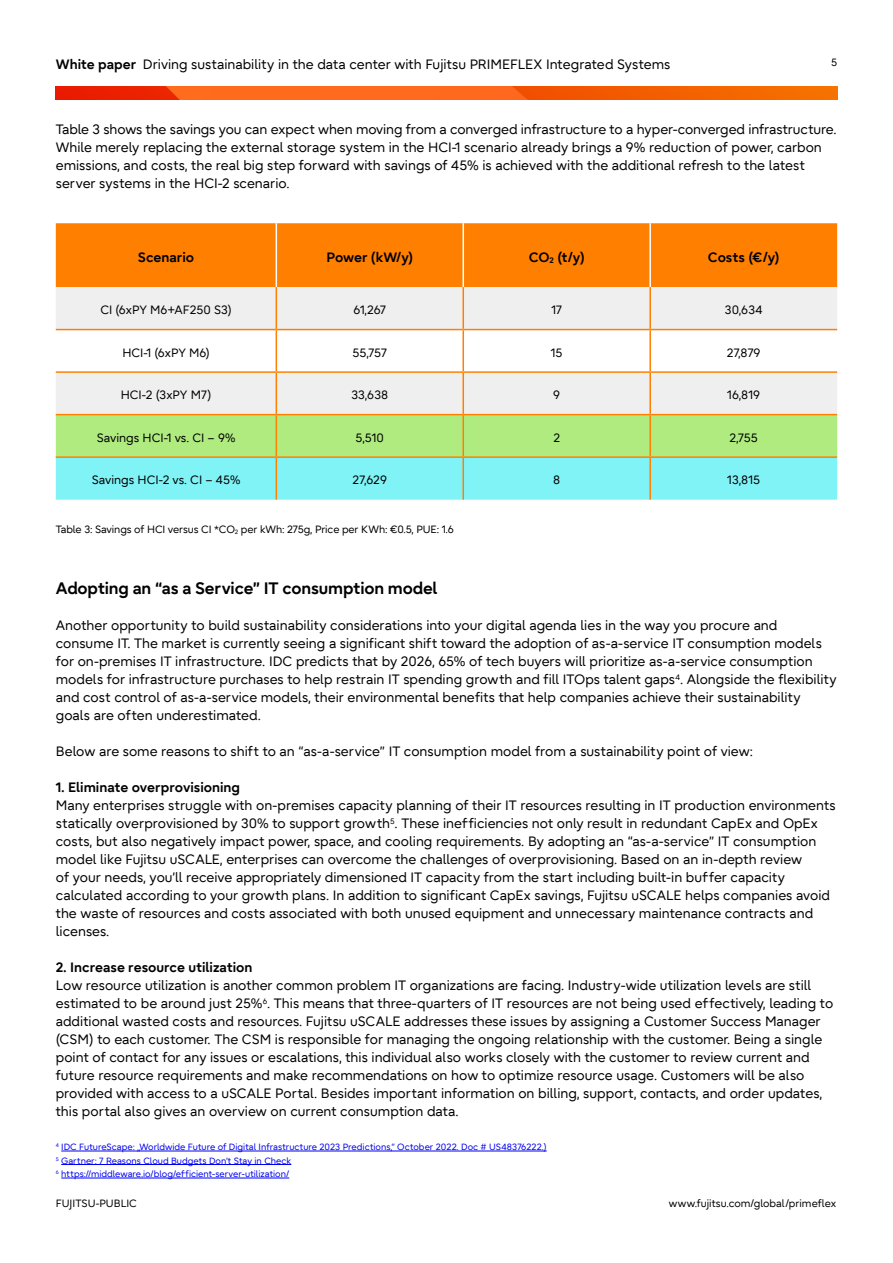
<style>
.page{position:relative;width:893px;height:1263px;background:#fff}
.page>*{position:absolute;margin:0;border:0;box-sizing:border-box;transform-origin:0 0}
.t1{font:700 16.5px "Fujitsu Infinity Pro";letter-spacing:-.01em;color:#000}
.t2{font:13.5px/18px "Fujitsu Infinity Pro";color:#000}
.t3{font:700 13.5px "Fujitsu Infinity Pro";color:#000}
.t4{font:12px "Fujitsu Infinity Pro";color:#000}
.t5{font:10.5px "Fujitsu Infinity Pro";letter-spacing:-.005em;color:#000}
.t6{font:9px/13.5px "Fujitsu Infinity Pro";color:#00e}
.s1{font-weight:700}
.s2{font-size:6.15px}
</style>
<div class="page">
<img style="left:56px;top:86px;width:781px;height:13px">
<div style="left:56px;top:223px;width:781px;height:64px;background:#ff8000"></div>
<div style="left:56px;top:287px;width:781px;height:127px;background:#efefef"></div>
<svg style="left:56px;top:330px;width:781px;height:41px"></svg>
<svg style="left:56px;top:415px;width:781px;height:85px;background:#98eebb"></svg>
<hr style="left:276px;top:223px;width:1px;height:64px;background:#fff">
<hr style="left:462px;top:223px;width:2px;height:64px;background:#fff">
<hr style="left:649px;top:223px;width:2px;height:64px;background:#fff">
<hr style="left:276px;top:287px;width:1px;height:42px;background:#ff8000">
<hr style="left:462px;top:287px;width:2px;height:42px;background:#ff8000">
<hr style="left:649px;top:287px;width:2px;height:42px;background:#ff8000">
<hr style="left:276px;top:330px;width:1px;height:41px;background:#ff8000">
<hr style="left:462px;top:330px;width:2px;height:41px;background:#ff8000">
<hr style="left:649px;top:330px;width:2px;height:41px;background:#ff8000">
<hr style="left:276px;top:373px;width:1px;height:41px;background:#ff8000">
<hr style="left:462px;top:373px;width:2px;height:41px;background:#ff8000">
<hr style="left:649px;top:373px;width:2px;height:41px;background:#ff8000">
<hr style="left:276px;top:415px;width:1px;height:41px;background:#ff8000">
<hr style="left:462px;top:415px;width:2px;height:41px;background:#ff8000">
<hr style="left:649px;top:415px;width:2px;height:41px;background:#ff8000">
<hr style="left:276px;top:458px;width:1px;height:42px;background:#ff8000">
<hr style="left:462px;top:458px;width:2px;height:42px;background:#ff8000">
<hr style="left:649px;top:458px;width:2px;height:42px;background:#ff8000">
<hr style="left:56px;top:329px;width:220px;height:1px;background:#ff8000">
<hr style="left:276px;top:329px;width:187px;height:1px;background:#ff8000">
<hr style="left:463px;top:329px;width:187px;height:1px;background:#ff8000">
<hr style="left:650px;top:329px;width:187px;height:1px;background:#ff8000">
<hr style="left:56px;top:371px;width:220px;height:2px;background:#ff8000">
<hr style="left:276px;top:371px;width:187px;height:2px;background:#ff8000">
<hr style="left:463px;top:371px;width:187px;height:2px;background:#ff8000">
<hr style="left:650px;top:371px;width:187px;height:2px;background:#ff8000">
<hr style="left:56px;top:414px;width:220px;height:1px;background:#ff8000">
<hr style="left:276px;top:414px;width:187px;height:1px;background:#ff8000">
<hr style="left:463px;top:414px;width:187px;height:1px;background:#ff8000">
<hr style="left:650px;top:414px;width:187px;height:1px;background:#ff8000">
<hr style="left:56px;top:456px;width:220px;height:2px;background:#ff8000">
<hr style="left:276px;top:456px;width:187px;height:2px;background:#ff8000">
<hr style="left:463px;top:456px;width:187px;height:2px;background:#ff8000">
<hr style="left:650px;top:456px;width:187px;height:2px;background:#ff8000">
<hr style="left:61px;top:1151px;width:486px;height:1px;background:#00e">
<hr style="left:61px;top:1164px;width:230px;height:1px;background:#00e">
<hr style="left:61px;top:1178px;width:228px;height:1px;background:#00e">
<p class="t2" style="left:56px;top:55px;width:616px"><span class="s1">White paper</span> Driving sustainability in the data center with Fujitsu PRIMEFLEX Integrated Systems</p>
<p class="t5" style="left:831px;top:56px;width:8px">5</p>
<p class="t2" style="left:56px;top:120px;width:782px">Table 3 shows the savings you can expect when moving from a converged infrastructure to a hyper-converged infrastructure.<br>While merely replacing the external storage system in the HCI-1 scenario already brings a 9% reduction of power, carbon emissions, and costs, the real big step forward with savings of 45% is achieved with the additional refresh to the latest server systems in the HCI-2 scenario.</p>
<p class="t3" style="left:138px;top:248px;width:58px">Scenario</p>
<p class="t3" style="left:326px;top:248px;width:88px">Power (kW/y)</p>
<p class="t3" style="left:529px;top:248px;width:57px">CO<sub>2</sub> (t/y)</p>
<p class="t3" style="left:708px;top:248px;width:73px">Costs (€/y)</p>
<p class="t4" style="left:100px;top:302px;width:133px">CI (6xPY M6+AF250 S3)</p>
<p class="t4" style="left:354px;top:302px;width:34px">61,267</p>
<p class="t4" style="left:551px;top:302px;width:12px">17</p>
<p class="t4" style="left:725px;top:302px;width:39px">30,634</p>
<p class="t4" style="left:122px;top:345px;width:89px">HCI-1 (6xPY M6)</p>
<p class="t4" style="left:352px;top:345px;width:36px">55,757</p>
<p class="t4" style="left:551px;top:345px;width:13px">15</p>
<p class="t4" style="left:727px;top:345px;width:35px">27,879</p>
<p class="t4" style="left:121px;top:387px;width:92px">HCI-2 (3xPY M7)</p>
<p class="t4" style="left:351px;top:387px;width:38px">33,638</p>
<p class="t4" style="left:553px;top:387px;width:8px">9</p>
<p class="t4" style="left:727px;top:387px;width:34px">16,819</p>
<p class="t4" style="left:97px;top:430px;width:140px">Savings HCI-1 vs. CI – 9%</p>
<p class="t4" style="left:356px;top:430px;width:30px">5,510</p>
<p class="t4" style="left:553px;top:430px;width:8px">2</p>
<p class="t4" style="left:729px;top:430px;width:30px">2,755</p>
<p class="t4" style="left:92px;top:472px;width:150px">Savings HCI-2 vs. CI – 45%</p>
<p class="t4" style="left:353px;top:472px;width:36px">27,629</p>
<p class="t4" style="left:553px;top:472px;width:9px">8</p>
<p class="t4" style="left:727px;top:472px;width:34px">13,815</p>
<p class="t5" style="left:56px;top:523px;width:399px">Table 3: Savings of HCI versus CI *CO<span class="s2">2</span> per kWh: 275g, Price per KWh: €0.5, PUE: 1.6</p>
<p class="t1" style="left:56px;top:577px;width:383px">Adopting an “as a Service” IT consumption model</p>
<p class="t2" style="left:56px;top:616px;width:782px">Another opportunity to build sustainability considerations into your digital agenda lies in the way you procure and consume IT. The market is currently seeing a significant shift toward the adoption of as-a-service IT consumption models for on-premises IT infrastructure. IDC predicts that by 2026, 65% of tech buyers will prioritize as-a-service consumption models for infrastructure purchases to help restrain IT spending growth and fill ITOps talent gaps<sup>4</sup>. Alongside the flexibility and cost control of as-a-service models, their environmental benefits that help companies achieve their sustainability goals are often underestimated.</p>
<p class="t2" style="left:56px;top:742px;width:699px">Below are some reasons to shift to an “as-a-service” IT consumption model from a sustainability point of view:</p>
<p class="t3" style="left:56px;top:778px;width:186px">1. Eliminate overprovisioning</p>
<p class="t2" style="left:56px;top:796px;width:781px">Many enterprises struggle with on-premises capacity planning of their IT resources resulting in IT production environments statically overprovisioned by 30% to support growth<sup>5</sup>. These inef ficiencies not only result in redundant CapEx and OpEx costs, but also negatively impact power, space, and cooling requirements. By adopting an “as-a-service” IT consumption model like Fujitsu uSCALE, enterprises can overcome the challenges of overprovisioning. Based on an in-depth review<br>of your needs, you’ll receive appropriately dimensioned IT capacity from the start including built-in buf fer capacity calculated according to your growth plans. In addition to significant CapEx savings, Fujitsu uSCALE helps companies avoid the waste of resources and costs associated with both unused equipment and unnecessary maintenance contracts and licenses.</p>
<p class="t3" style="left:56px;top:958px;width:198px">2. Increase resource utilization</p>
<p class="t2" style="left:56px;top:976px;width:779px">Low resource utilization is another common problem IT organizations are facing. Industry-wide utilization levels are still estimated to be around just 25%<sup>6</sup>. This means that three-quarters of IT resources are not being used ef fectively, leading to additional wasted costs and resources. Fujitsu uSCALE addresses these issues by assigning a Customer Success Manager (CSM) to each customer. The CSM is responsible for managing the ongoing relationship with the customer. Being a single point of contact for any issues or escalations, this individual also works closely with the customer to review current and future resource requirements and make recommendations on how to optimize resource usage. Customers will be also provided with access to a uSCALE Portal. Besides important information on billing, support, contacts, and order updates, this portal also gives an overview on current consumption data.</p>
<p class="t6" style="left:56px;top:1140px;width:492px"><sup>4</sup> IDC FutureScape: „Worldwide Future of Digital Infrastructure 2023 Predictions,“ October 2022. Doc # US48376222.)<br><sup>5</sup> Gartner: 7 Reasons Cloud Budgets Don’t Stay in Check<br><sup>6</sup> https://middleware.io/blog/ef ficient-server-utilization/</p>
<p class="t5" style="left:56px;top:1197px;width:83px">FUJITSU-PUBLIC</p>
<p class="t5" style="left:669px;top:1197px;width:169px">www.fujitsu.com/global/primeflex</p>
</div>
